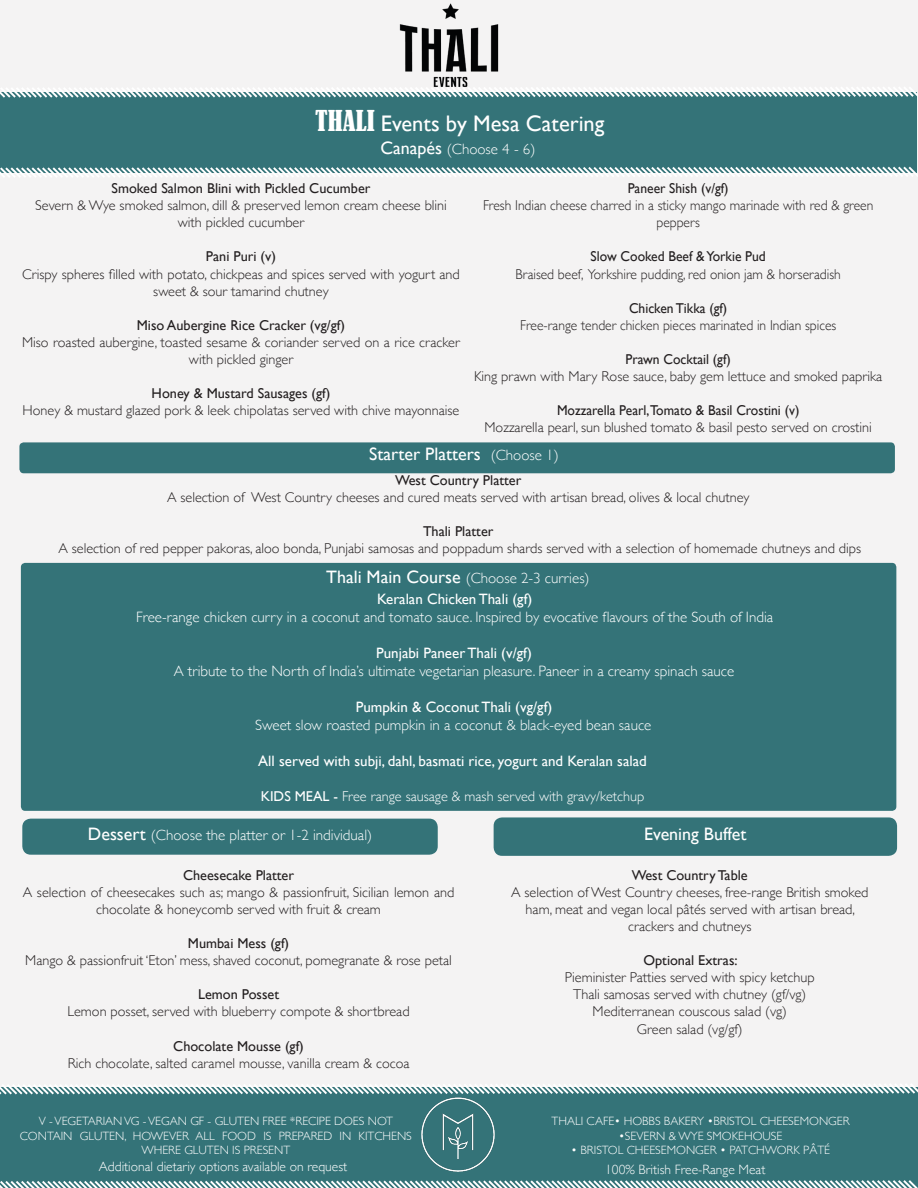
<style>
.page{position:relative;width:918px;height:1188px;background:#f4f3f3}
.page>*{position:absolute;margin:0;border:0;box-sizing:border-box;transform-origin:0 0}
.t1{font:22.5px "Gill Sans";color:#fff}
.t2{font:18px "Gill Sans";color:#fff}
.t3{font:300 15px "Gill Sans";color:#fff}
.t4{font:15px "Gill Sans";color:#fff}
.t5{font:300 14.25px/17.1px "Gill Sans";color:#231f20;text-align:center}
.t6{font:14.25px "Gill Sans";color:#231f20}
.t7{font:300 14.25px "Gill Sans";color:#231f20;scale:.95 1}
.t8{font:14.25px "Gill Sans";color:#231f20;scale:.95 1}
.t9{font:300 14.25px "Gill Sans";color:#fff}
.t10{font:300 13.5px "Gill Sans";color:#fff}
.t11{font:300 12px/14.4px "Gill Sans";color:#fff;text-align:center}
.s1{font-family:"Bernard";font-stretch:condensed;font-size:27px}
.s2{font-weight:400;font-size:18px}
.s3{font-weight:300;font-size:15px}
.s4{font-weight:400}
</style>
<div class="page">
<div style="left:19px;top:442px;width:876px;height:31px;background:#347378;border-radius:4px"></div>
<div style="left:0;top:1088px;width:918px;height:100px;background:#347378"></div>
<div style="left:0;top:92px;width:917px;height:80px;background:#347378"></div>
<div style="left:21px;top:563px;width:875px;height:248px;background:#347378;border-radius:4px"></div>
<img style="left:421px;top:1097px;width:74px;height:75px">
<div style="left:22px;top:819px;width:416px;height:36px;background:#347378;border-radius:9px"></div>
<div style="left:494px;top:817px;width:403px;height:39px;background:#347378;border-radius:9px"></div>
<svg style="left:0;top:1084px;width:918px;height:11px"></svg>
<svg style="left:0;top:1180px;width:918px;height:8px"></svg>
<svg style="left:0;top:87px;width:918px;height:11px"></svg>
<img style="left:346px;top:3px;width:217px;height:95px">
<svg style="left:0;top:166px;width:918px;height:11px"></svg>
<p class="t1" style="left:315px;top:110px;width:291px"><span class="s1">THALI</span> Events by Mesa Catering</p>
<p class="t3" style="left:381px;top:137px;width:156px"><span class="s2">Canapés</span> (Choose 4 - 6)</p>
<p class="t8" style="left:628px;top:180px;width:108px">Paneer Shish (v/gf)</p>
<p class="t7" style="left:483px;top:194px;width:412px">Fresh Indian cheese charred in a sticky mango marinade with red &amp; green</p>
<p class="t7" style="left:656px;top:211px;width:47px">peppers</p>
<p class="t8" style="left:591px;top:248px;width:186px">Slow Cooked Beef &amp; Yorkie Pud</p>
<p class="t7" style="left:516px;top:263px;width:344px">Braised beef, Yorkshire pudding, red onion jam &amp; horseradish</p>
<p class="t8" style="left:629px;top:300px;width:105px">Chicken Tikka (gf)</p>
<p class="t7" style="left:520px;top:314px;width:334px">Free-range tender chicken pieces marinated in Indian spices</p>
<p class="t8" style="left:626px;top:351px;width:112px">Prawn Cocktail (gf)</p>
<p class="t5" style="left:474px;top:367px;width:410px">King prawn with Mary Rose sauce, baby gem lettuce and smoked paprika</p>
<p class="t8" style="left:557px;top:402px;width:257px">Mozzarella Pearl,Tomato &amp; Basil Crostini (v)</p>
<p class="t5" style="left:485px;top:419px;width:389px">Mozzarella pearl, sun blushed tomato &amp; basil pesto served on crostini</p>
<p class="t2" style="left:369px;top:443px;width:191px">Starter Platters <span class="s3">(Choose 1)</span></p>
<p class="t6" style="left:395px;top:472px;width:128px">West Country Platter</p>
<p class="t5" style="left:167px;top:488px;width:584px">A selection of West Country cheeses and cured meats served with artisan bread, olives &amp; local chutney</p>
<p class="t6" style="left:423px;top:523px;width:72px">Thali Platter</p>
<p class="t5" style="left:58px;top:539px;width:804px">A selection of red pepper pakoras, aloo bonda, Punjabi samosas and poppadum shards served with a selection of homemade chutneys and dips</p>
<p class="t3" style="left:326px;top:566px;width:265px"><span class="s2">Thali Main Course</span> (Choose 2-3 curries)</p>
<p class="t4" style="left:377px;top:590px;width:157px">Keralan Chicken Thali (gf)</p>
<p class="t3" style="left:136px;top:606px;width:639px">Free-range chicken curry in a coconut and tomato sauce. Inspired by evocative flavours of the South of India</p>
<p class="t4" style="left:376px;top:644px;width:157px">Punjabi Paneer Thali (v/gf)</p>
<p class="t3" style="left:174px;top:660px;width:562px">A tribute to the North of India’s ultimate vegetarian pleasure. Paneer in a creamy spinach sauce</p>
<p class="t4" style="left:356px;top:698px;width:198px">Pumpkin &amp; Coconut Thali (vg/gf)</p>
<p class="t3" style="left:255px;top:714px;width:398px">Sweet slow roasted pumpkin in a coconut &amp; black-eyed bean sauce</p>
<p class="t4" style="left:258px;top:752px;width:390px">All served with subji, dahl, basmati rice, yogurt and Keralan salad</p>
<p class="t9" style="left:261px;top:786px;width:385px"><span class="s4">KIDS MEAL -</span> Free range sausage &amp; mash served with gravy/ketchup</p>
<p class="t6" style="left:112px;top:180px;width:260px">Smoked Salmon Blini with Pickled Cucumber</p>
<p class="t5" style="left:35px;top:196px;width:413px">Severn &amp; Wye smoked salmon, dill &amp; preserved lemon cream cheese blini</p>
<p class="t5" style="left:178px;top:213px;width:128px">with pickled cucumber</p>
<p class="t6" style="left:206px;top:248px;width:72px">Pani Puri (v)</p>
<p class="t5" style="left:22px;top:265px;width:439px">Crispy spheres filled with potato, chickpeas and spices served with yogurt and sweet &amp; sour tamarind chutney</p>
<p class="t6" style="left:137px;top:317px;width:210px">Miso Aubergine Rice Cracker (vg/gf)</p>
<p class="t5" style="left:22px;top:333px;width:439px">Miso roasted aubergine, toasted sesame &amp; coriander served on a rice cracker with pickled ginger</p>
<p class="t6" style="left:152px;top:385px;width:180px">Honey &amp; Mustard Sausages (gf)</p>
<p class="t5" style="left:23px;top:401px;width:438px">Honey &amp; mustard glazed pork &amp; leek chipolatas served with chive mayonnaise</p>
<p class="t3" style="left:88px;top:823px;width:286px"><span class="s2">Dessert</span> (Choose the platter or 1-2 individual)</p>
<p class="t2" style="left:644px;top:823px;width:104px">Evening Buffet</p>
<p class="t6" style="left:183px;top:866px;width:113px">Cheesecake Platter</p>
<p class="t5" style="left:23px;top:883px;width:433px">A selection of cheesecakes such as; mango &amp; passionfruit, Sicilian lemon and chocolate &amp; honeycomb served with fruit &amp; cream</p>
<p class="t6" style="left:188px;top:935px;width:103px">Mumbai Mess (gf)</p>
<p class="t5" style="left:25px;top:951px;width:428px">Mango &amp; passionfruit ‘Eton’ mess, shaved coconut, pomegranate &amp; rose petal</p>
<p class="t6" style="left:198px;top:986px;width:83px">Lemon Posset</p>
<p class="t5" style="left:67px;top:1003px;width:344px">Lemon posset, served with blueberry compote &amp; shortbread</p>
<p class="t6" style="left:173px;top:1037px;width:132px">Chocolate Mousse (gf)</p>
<p class="t5" style="left:68px;top:1054px;width:343px">Rich chocolate, salted caramel mousse, vanilla cream &amp; cocoa</p>
<p class="t11" style="left:39px;top:1114px;width:356px">V - VEGETARIAN VG - VEGAN GF - GLUTEN FREE *RECIPE DOES NOT</p>
<p class="t11" style="left:20px;top:1128px;width:394px">CONTAIN GLUTEN, HOWEVER ALL FOOD IS PREPARED IN KITCHENS<br>WHERE GLUTEN IS PRESENT</p>
<p class="t6" style="left:632px;top:866px;width:117px">West Country Table</p>
<p class="t5" style="left:511px;top:883px;width:359px">A selection of West Country cheeses, free-range British smoked</p>
<p class="t5" style="left:526px;top:900px;width:331px">ham, meat and vegan local pâtés served with artisan bread,</p>
<p class="t5" style="left:628px;top:917px;width:125px">crackers and chutneys</p>
<p class="t6" style="left:643px;top:952px;width:96px">Optional Extras:</p>
<p class="t5" style="left:565px;top:968px;width:251px">Pieminister Patties served with spicy ketchup</p>
<p class="t5" style="left:573px;top:985px;width:235px">Thali samosas served with chutney (gf/vg)</p>
<p class="t5" style="left:593px;top:1003px;width:196px">Mediterranean couscous salad (vg)</p>
<p class="t5" style="left:637px;top:1020px;width:107px">Green salad (vg/gf)</p>
<p class="t11" style="left:552px;top:1114px;width:300px">THALI CAFE• HOBBS BAKERY •BRISTOL CHEESEMONGER</p>
<p class="t11" style="left:619px;top:1128px;width:165px">•SEVERN &amp; WYE SMOKEHOUSE</p>
<p class="t11" style="left:571px;top:1143px;width:260px">• BRISTOL CHEESEMONGER • PATCHWORK PÂTÉ</p>
<p class="t10" style="left:99px;top:1156px;width:250px">Additional dietariy options available on request</p>
<p class="t10" style="left:605px;top:1159px;width:162px">100% British Free-Range Meat</p>
</div>
